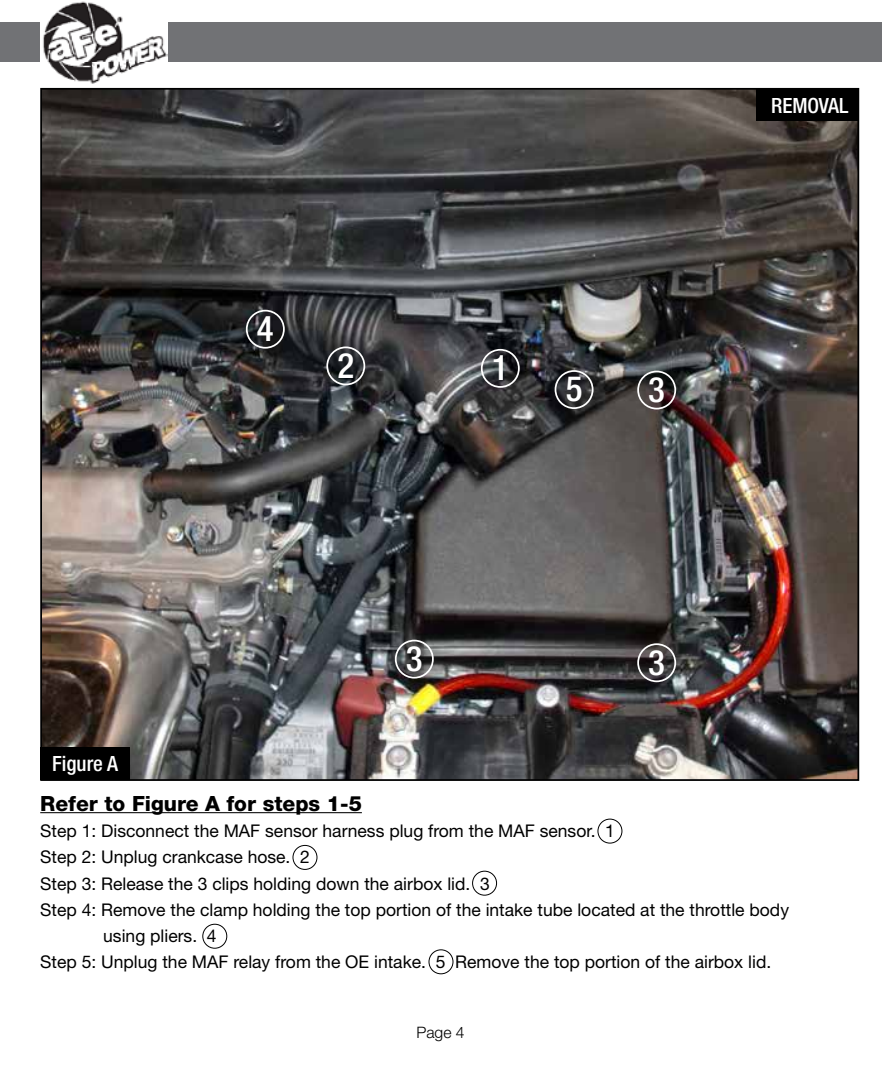
<style>
.page{position:relative;width:882px;height:1071px;background:#fff}
.page>*{position:absolute;margin:0;border:0;box-sizing:border-box;transform-origin:0 0}
.t1{font:500 condensed 35px "Helvetica Neue";color:#fff}
.t2{font:800 21px "Helvetica Neue";color:#000}
.t3{font:500 condensed 21px "Helvetica Neue";color:#fff}
.t4{font:17.5px "Helvetica Neue";color:#000}
.t5{font:300 15.75px "Helvetica Neue";color:#000}
</style>
<div class="page">
<div style="left:0;top:23px;width:882px;height:39px;background:#717275"></div>
<img style="left:40px;top:1px;width:127px;height:83px">
<img style="left:43px;top:91px;width:813px;height:687px">
<hr style="left:40px;top:812px;width:322px;height:1px;background:#000">
<div style="left:756px;top:88px;width:103px;height:33px;background:#000"></div>
<div style="left:598px;top:819px;width:24px;height:25px;border:1px solid #000;border-radius:50%"></div>
<div style="left:293px;top:845px;width:24px;height:25px;border:1px solid #000;border-radius:50%"></div>
<div style="left:472px;top:871px;width:25px;height:25px;border:1px solid #000;border-radius:50%"></div>
<div style="left:202px;top:924px;width:25px;height:25px;border:1px solid #000;border-radius:50%"></div>
<div style="left:429px;top:949px;width:24px;height:25px;border:1px solid #000;border-radius:50%"></div>
<div style="left:481px;top:349px;width:39px;height:39px;border:2px solid #fff;border-radius:50%"></div>
<div style="left:326px;top:347px;width:39px;height:38px;border:2px solid #fff;border-radius:50%"></div>
<div style="left:395px;top:640px;width:39px;height:39px;border:2px solid #fff;border-radius:50%"></div>
<div style="left:555px;top:370px;width:39px;height:39px;border:2px solid #fff;border-radius:50%"></div>
<div style="left:637px;top:643px;width:39px;height:39px;border:2px solid #fff;border-radius:50%"></div>
<div style="left:246px;top:310px;width:39px;height:39px;border:2px solid #fff;border-radius:50%"></div>
<div style="left:637px;top:371px;width:39px;height:39px;border:2px solid #fff;border-radius:50%"></div>
<div style="left:40px;top:747px;width:90px;height:33px;background:#000"></div>
<p class="t3" style="left:52px;top:751px;width:67px">Figure A</p>
<h1 class="t1" style="left:257px;top:308px;width:18px">4</h1>
<h1 class="t1" style="left:337px;top:345px;width:18px">2</h1>
<h1 class="t1" style="left:492px;top:347px;width:18px">1</h1>
<h1 class="t1" style="left:566px;top:368px;width:18px">5</h1>
<h1 class="t1" style="left:648px;top:369px;width:18px">3</h1>
<h1 class="t1" style="left:406px;top:638px;width:18px">3</h1>
<h1 class="t1" style="left:648px;top:641px;width:18px">3</h1>
<p class="t3" style="left:771px;top:93px;width:79px">REMOVAL</p>
<p class="t2" style="left:40px;top:791px;width:323px">Refer to Figure A for steps 1-5</p>
<p class="t4" style="left:40px;top:820px;width:576px">Step 1: Disconnect the MAF sensor harness plug from the MAF sensor. 1</p>
<p class="t4" style="left:40px;top:847px;width:271px">Step 2: Unplug crankcase hose. 2</p>
<p class="t4" style="left:40px;top:873px;width:451px">Step 3: Release the 3 clips holding down the airbox lid. 3</p>
<p class="t4" style="left:40px;top:899px;width:750px">Step 4: Remove the clamp holding the top portion of the intake tube located at the throttle body</p>
<p class="t4" style="left:103px;top:925px;width:115px">using pliers. 4</p>
<p class="t4" style="left:40px;top:952px;width:733px">Step 5: Unplug the MAF relay from the OE intake. 5 Remove the top portion of the airbox lid.</p>
<p class="t5" style="left:416px;top:1023px;width:50px">Page 4</p>
</div>
